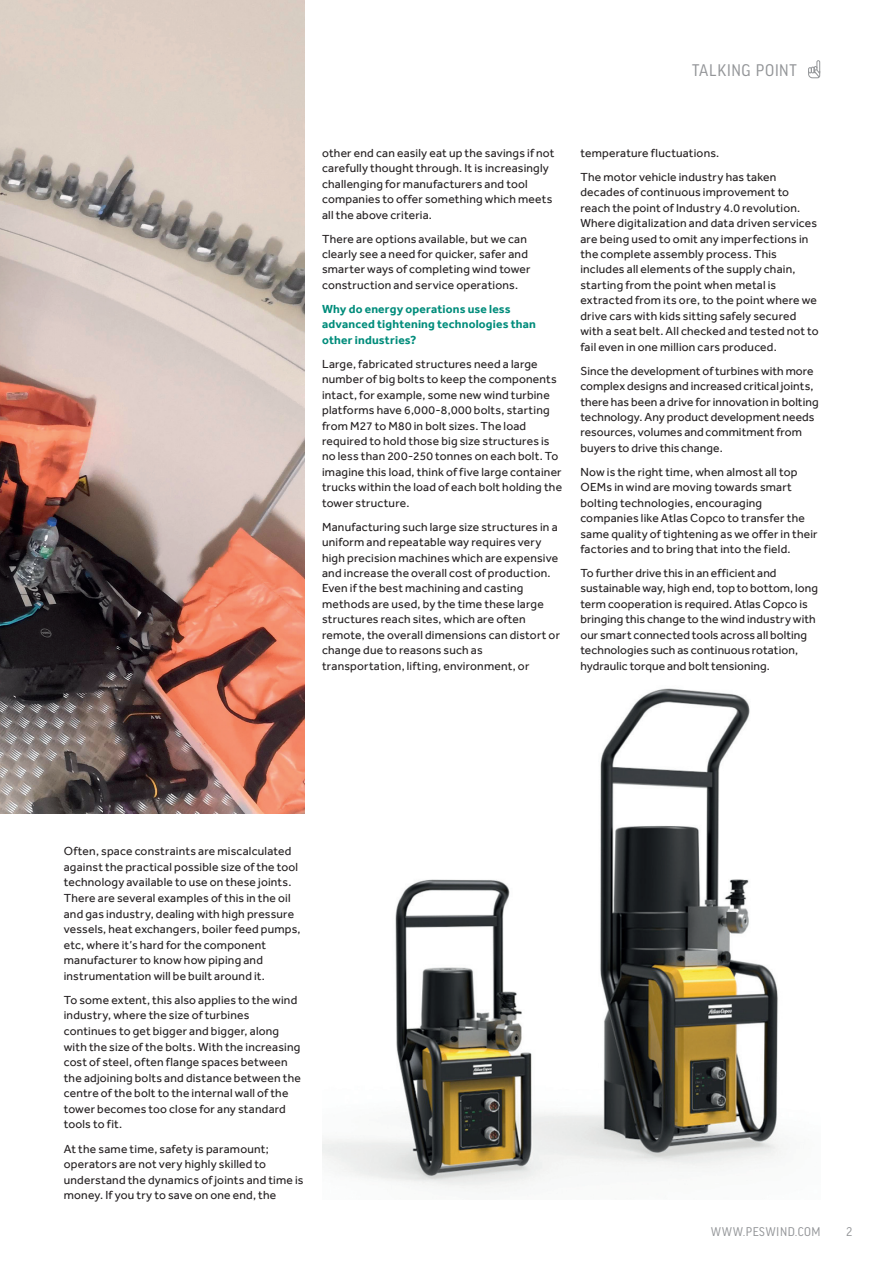
<style>
.page{position:relative;width:893px;height:1263px;background:#fff}
.page>*{position:absolute;margin:0;border:0;box-sizing:border-box;transform-origin:0 0}
.Page_head_2015{font:18px "Good Headline Pro Narr";letter-spacing:.03em;color:#939598}
.t1{font:13.5px "Good Headline Pro Narr";letter-spacing:.035em;color:#939598}
.Body_Copy_2015{font:12px/15.5px "Effra";letter-spacing:.015em;color:#231f20}
.Body_Copy_2015-2{font:700 12px/15.5px "Effra";letter-spacing:.015em;color:#008c7b}
</style>
<div class="page">
<img style="left:0;top:0;width:304px;height:813px">
<svg style="left:808px;top:60px;width:13px;height:19px"></svg>
<img style="left:322px;top:688px;width:465px;height:501px">
<p class="Page_head_2015" style="left:692px;top:61px;width:106px">TALKING POINT</p>
<p class="Body_Copy_2015" style="left:322px;top:145px;width:234px">other end can easily eat up the savings if not carefully thought through. It is increasingly challenging for manufacturers and tool companies to offer something which meets all the above criteria.</p>
<p class="Body_Copy_2015" style="left:322px;top:231px;width:210px">There are options available, but we can clearly see a need for quicker, safer and smarter ways of completing wind tower construction and service operations.</p>
<p class="Body_Copy_2015-2" style="left:322px;top:301px;width:215px">Why do energy operations use less advanced tightening technologies than other industries?</p>
<p class="Body_Copy_2015" style="left:322px;top:356px;width:241px">Large, fabricated structures need a large number of big bolts to keep the components intact, for example, some new wind turbine platforms have 6,000-8,000 bolts, starting from M27 to M80 in bolt sizes. The load required to hold those big size structures is no less than 200-250 tonnes on each bolt. To imagine this load, think of five large container trucks within the load of each bolt holding the tower structure.</p>
<p class="Body_Copy_2015" style="left:322px;top:519px;width:239px">Manufacturing such large size structures in a uniform and repeatable way requires very high precision machines which are expensive and increase the overall cost of production.<br>Even if the best machining and casting methods are used, by the time these large structures reach sites, which are often remote, the overall dimensions can distort or change due to reasons such as transportation, lifting, environment, or</p>
<p class="Body_Copy_2015" style="left:580px;top:145px;width:140px">temperature fluctuations.</p>
<p class="Body_Copy_2015" style="left:580px;top:169px;width:240px">The motor vehicle industry has taken decades of continuous improvement to reach the point of Industry 4.0 revolution.<br>Where digitalization and data driven services are being used to omit any imperfections in the complete assembly process. This includes all elements of the supply chain, starting from the point when metal is extracted from its ore, to the point where we drive cars with kids sitting safely secured with a seat belt. All checked and tested not to fail even in one million cars produced.</p>
<p class="Body_Copy_2015" style="left:580px;top:363px;width:240px">Since the development of turbines with more complex designs and increased critical joints, there has been a drive for innovation in bolting technology. Any product development needs resources, volumes and commitment from buyers to drive this change.</p>
<p class="Body_Copy_2015" style="left:580px;top:464px;width:239px">Now is the right time, when almost all top OEMs in wind are moving towards smart bolting technologies, encouraging companies like Atlas Copco to transfer the same quality of tightening as we offer in their factories and to bring that into the field.</p>
<p class="Body_Copy_2015" style="left:580px;top:565px;width:239px">To further drive this in an efficient and sustainable way, high end, top to bottom, long term cooperation is required. Atlas Copco is bringing this change to the wind industry with our smart connected tools across all bolting technologies such as continuous rotation, hydraulic torque and bolt tensioning.</p>
<p class="Body_Copy_2015" style="left:64px;top:843px;width:238px">Often, space constraints are miscalculated against the practical possible size of the tool technology available to use on these joints.<br>There are several examples of this in the oil and gas industry, dealing with high pressure vessels, heat exchangers, boiler feed pumps, etc, where it’s hard for the component manufacturer to know how piping and instrumentation will be built around it.</p>
<p class="Body_Copy_2015" style="left:64px;top:992px;width:239px">To some extent, this also applies to the wind industry, where the size of turbines continues to get bigger and bigger, along with the size of the bolts. With the increasing cost of steel, often flange spaces between the adjoining bolts and distance between the centre of the bolt to the internal wall of the tower becomes too close for any standard tools to fit.</p>
<p class="Body_Copy_2015" style="left:64px;top:1140px;width:241px">At the same time, safety is paramount; operators are not very highly skilled to understand the dynamics of joints and time is money. If you try to save on one end, the</p>
<p class="t1" style="left:711px;top:1225px;width:111px">WWW.PESWIND.COM</p>
<p class="t1" style="left:846px;top:1225px;width:8px">2</p>
</div>
